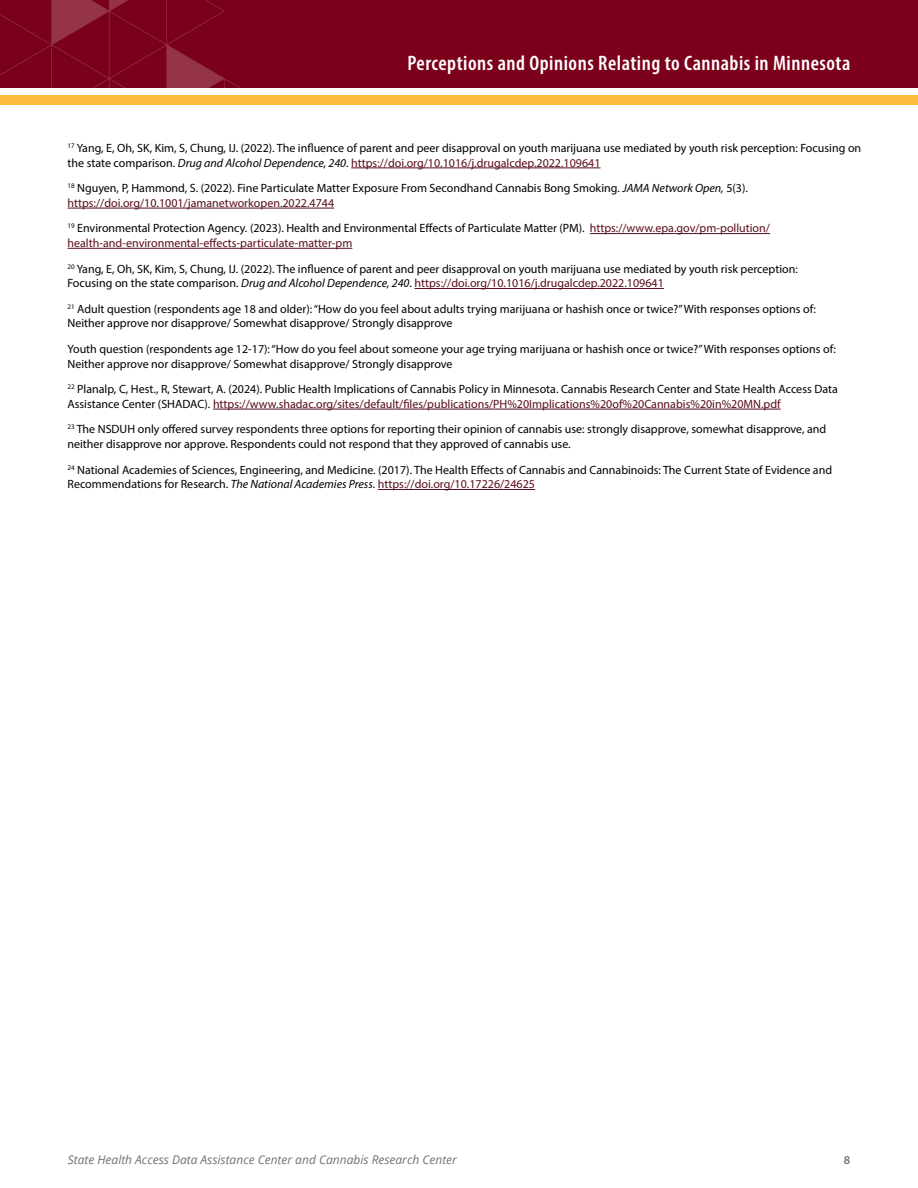
<style>
.page{position:relative;width:918px;height:1188px;background:#fff}
.page>*{position:absolute;margin:0;border:0;box-sizing:border-box;transform-origin:0 0}
.t1{font:600 condensed 21px "Myriad Pro";letter-spacing:.025em;color:#fff}
.t2{font:12px/14.7px "Myriad Pro";color:#000}
.t3{font:italic 12px "Open Sans";color:#717275}
.t4{font:600 12px "Myriad Pro";color:#717275}
.s1{font-style:italic}
.s2{color:#590d19}
</style>
<div class="page">
<div style="left:0;top:0;width:918px;height:88px;background:#7b011a"></div>
<div style="left:0;top:95px;width:918px;height:10px;background:#febd3f"></div>
<hr style="left:351px;top:168px;width:250px;height:1px;background:#590d19">
<hr style="left:68px;top:208px;width:266px;height:1px;background:#590d19">
<hr style="left:590px;top:233px;width:180px;height:1px;background:#590d19">
<hr style="left:68px;top:248px;width:284px;height:1px;background:#590d19">
<hr style="left:415px;top:288px;width:249px;height:1px;background:#590d19">
<hr style="left:213px;top:409px;width:568px;height:1px;background:#590d19">
<hr style="left:378px;top:489px;width:157px;height:1px;background:#590d19">
<h1 class="t1" style="left:407px;top:51px;width:445px">Perceptions and Opinions Relating to Cannabis in Minnesota</h1>
<p class="t2" style="left:68px;top:140px;width:795px"><sup>17</sup> Yang, E, Oh, SK, Kim, S, Chung, IJ. (2022). The influence of parent and peer disapproval on youth marijuana use mediated by youth risk perception: Focusing on the state comparison. <span class="s1">Drug and Alcohol Dependence, 240</span>. <span class="s2">https://doi.org/10.1016/j.drugalcdep.2022.109641</span></p>
<p class="t2" style="left:68px;top:181px;width:682px"><sup>18</sup> Nguyen, P, Hammond, S. (2022). Fine Particulate Matter Exposure From Secondhand Cannabis Bong Smoking. <span class="s1">JAMA Network Open,</span> 5(3). <span class="s2">https://doi.org/10.1001/jamanetworkopen.2022.4744</span></p>
<p class="t2" style="left:68px;top:221px;width:704px"><sup>19</sup> Environmental Protection Agency. (2023). Health and Environmental Effects of Particulate Matter (PM). <span class="s2">https://www.epa.gov/pm-pollution/ health-and-environmental-effects-particulate-matter-pm</span></p>
<p class="t2" style="left:68px;top:261px;width:732px"><sup>20</sup> Yang, E, Oh, SK, Kim, S, Chung, IJ. (2022). The influence of parent and peer disapproval on youth marijuana use mediated by youth risk perception:<br>Focusing on the state comparison. <span class="s1">Drug and Alcohol Dependence, 240</span>. <span class="s2">https://doi.org/10.1016/j.drugalcdep.2022.109641</span></p>
<p class="t2" style="left:68px;top:301px;width:750px"><sup>21</sup> Adult question (respondents age 18 and older): “How do you feel about adults trying marijuana or hashish once or twice?” With responses options of:<br>Neither approve nor disapprove/ Somewhat disapprove/ Strongly disapprove</p>
<p class="t2" style="left:68px;top:341px;width:770px">Youth question (respondents age 12-17): “How do you feel about someone your age trying marijuana or hashish once or twice?” With responses options of:<br>Neither approve nor disapprove/ Somewhat disapprove/ Strongly disapprove</p>
<p class="t2" style="left:68px;top:382px;width:772px"><sup>22</sup> Planalp, C, Hest., R, Stewart, A. (2024). Public Health Implications of Cannabis Policy in Minnesota. Cannabis Research Center and State Health Access Data<br>Assistance Center (SHADAC). <span class="s2">https://www.shadac.org/sites/default/files/publications/PH%20Implications%20of%20Cannabis%20in%20MN.pdf</span></p>
<p class="t2" style="left:68px;top:422px;width:760px"><sup>23</sup> The NSDUH only offered survey respondents three options for reporting their opinion of cannabis use: strongly disapprove, somewhat disapprove, and neither disapprove nor approve. Respondents could not respond that they approved of cannabis use.</p>
<p class="t2" style="left:68px;top:462px;width:766px"><sup>24</sup> National Academies of Sciences, Engineering, and Medicine. (2017). The Health Effects of Cannabis and Cannabinoids: The Current State of Evidence and<br>Recommendations for Research. <span class="s1">The National Academies Press</span>. <span class="s2">https://doi.org/10.17226/24625</span></p>
<p class="t3" style="left:68px;top:1152px;width:391px">State Health Access Data Assistance Center and Cannabis Research Center</p>
<p class="t4" style="left:844px;top:1153px;width:8px">8</p>
</div>
